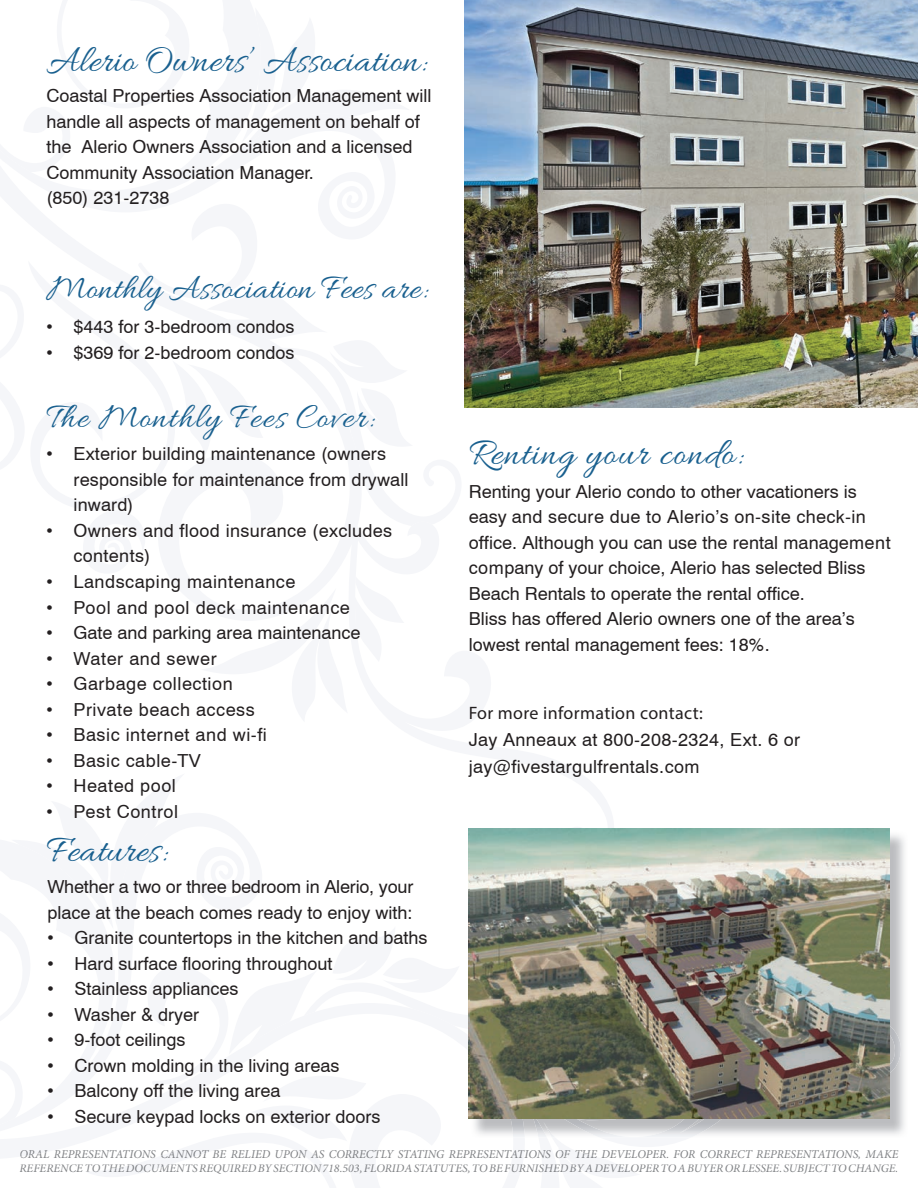
<style>
.page{position:relative;width:918px;height:1188px;background:#fff}
.page>*{position:absolute;margin:0;border:0;box-sizing:border-box;transform-origin:0 0}
.t1{font:39px "Allura";color:#19608f}
.t2{font:39px "Allura";letter-spacing:.03em;color:#19608f}
.t3{font:36px "Allura";color:#19608f}
.t4{font:36px "Allura";letter-spacing:.03em;color:#19608f}
.t5{font:18px/25.5px "Helvetica";color:#231f20}
.t6{font:18px "Helvetica";letter-spacing:.03em;color:#231f20}
.t7{font:18px/27px "Helvetica";letter-spacing:.02em;color:#231f20}
.t8{font:italic 12px/14.4px "Minion Pro";color:#808285}
.s1{font-family:"Myriad Pro"}
</style>
<div class="page">
<img style="left:889px;top:831px;width:16px;height:194px">
<img style="left:525px;top:1025px;width:380px;height:112px">
<img style="left:525px;top:829px;width:364px;height:290px">
<svg style="left:468px;top:828px;width:57px;height:309px"></svg>
<img style="left:464px;top:0;width:454px;height:408px">
<p class="t1" style="left:46px;top:39px;width:381px">Alerio Owners’ Association:</p>
<p class="t5" style="left:46px;top:83px;width:387px">Coastal Properties Association Management will handle all aspects of management on behalf of the Alerio Owners Association and a licensed Community Association Manager.<br>(850) 231-2738</p>
<p class="t3" style="left:47px;top:268px;width:382px">Monthly Association Fees are:</p>
<p class="t5" style="left:46px;top:314px;width:250px">• $443 for 3-bedroom condos</p>
<p class="t5" style="left:46px;top:340px;width:250px">• $369 for 2-bedroom condos</p>
<p class="t4" style="left:46px;top:397px;width:328px">The Monthly Fees Cover:</p>
<p class="t5" style="left:74px;top:441px;width:337px;text-indent:-27px">• Exterior building maintenance (owners responsible for maintenance from drywall inward)</p>
<p class="t7" style="left:74px;top:518px;width:320px;line-height:25.5px;text-indent:-27px">• Owners and flood insurance (excludes contents)</p>
<p class="t6" style="left:46px;top:571px;width:250px">• Landscaping maintenance</p>
<p class="t6" style="left:46px;top:596px;width:305px">• Pool and pool deck maintenance</p>
<p class="t5" style="left:46px;top:620px;width:316px">• Gate and parking area maintenance</p>
<p class="t6" style="left:46px;top:647px;width:172px">• Water and sewer</p>
<p class="t6" style="left:46px;top:673px;width:188px">• Garbage collection</p>
<p class="t6" style="left:46px;top:698px;width:210px">• Private beach access</p>
<p class="t6" style="left:46px;top:724px;width:222px">• Basic internet and wi-fi</p>
<p class="t6" style="left:46px;top:749px;width:156px">• Basic cable-TV</p>
<p class="t6" style="left:46px;top:775px;width:131px">• Heated pool</p>
<p class="t6" style="left:46px;top:800px;width:133px">• Pest Control</p>
<p class="t1" style="left:47px;top:829px;width:121px">Features:</p>
<p class="t2" style="left:469px;top:432px;width:275px">Renting your condo:</p>
<p class="t5" style="left:469px;top:478px;width:423px">Renting your Alerio condo to other vacationers is easy and secure due to Alerio’s on-site check-in office. Although you can use the rental management company of your choice, Alerio has selected Bliss Beach Rentals to operate the rental office.<br>Bliss has offered Alerio owners one of the area’s lowest rental management fees: 18%.</p>
<p class="t7" style="left:469px;top:699px;width:333px"><span class="s1">For more information contact:<br></span>Jay Anneaux at 800-208-2324, Ext. 6 or jay@fivestargulfrentals.com</p>
<p class="t5" style="left:47px;top:874px;width:368px">Whether a two or three bedroom in Alerio, your place at the beach comes ready to enjoy with:</p>
<p class="t5" style="left:47px;top:925px;width:382px">• Granite countertops in the kitchen and baths</p>
<p class="t5" style="left:47px;top:950px;width:287px">• Hard surface flooring throughout</p>
<p class="t5" style="left:47px;top:976px;width:193px">• Stainless appliances</p>
<p class="t5" style="left:47px;top:1001px;width:153px">• Washer &amp; dryer</p>
<p class="t5" style="left:47px;top:1027px;width:140px">• 9-foot ceilings</p>
<p class="t5" style="left:47px;top:1052px;width:294px">• Crown molding in the living areas</p>
<p class="t5" style="left:47px;top:1078px;width:235px">• Balcony off the living area</p>
<p class="t5" style="left:47px;top:1103px;width:335px">• Secure keypad locks on exterior doors</p>
<p class="t8" style="left:19px;top:1147px;width:881px">ORAL REPRESENTATIONS CANNOT BE RELIED UPON AS CORRECTLY STATING REPRESENTATIONS OF THE DEVELOPER. FOR CORRECT REPRESENTATIONS, MAKE<br>REFERENCE TO THE DOCUMENTS REQUIRED BY SECTION 718.503, FLORIDA STATUTES, TO BE FURNISHED BY A DEVELOPER TO A BUYER OR LESSEE. SUBJECT TO CHANGE.</p>
</div>
